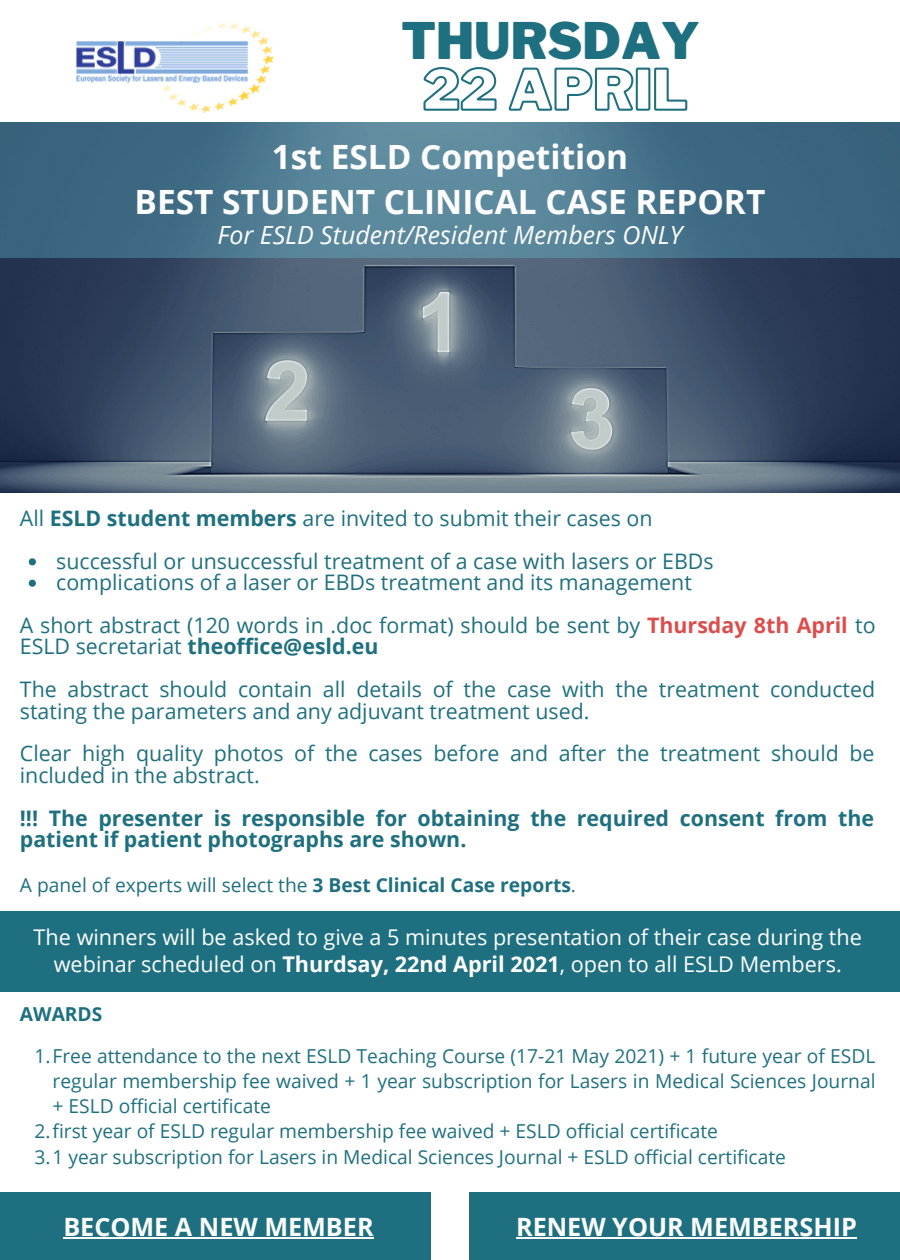
<style>
.page{position:relative;width:900px;height:1260px;background:#fff}
.page>*{position:absolute;margin:0;border:0;box-sizing:border-box;transform-origin:0 0}
.t1{font:900 50px "Libre Franklin";color:#1e7080}
.t2{font:700 33.5px "Open Sans";color:#fdfdfd}
.t3{font:700 25.25px "Open Sans";color:#fdfdfd}
.t4{font:italic 25px "Open Sans";color:#fdfdfd}
.t5{font:21.75px/27.8px "Open Sans";color:#fff;text-align:center}
.t6{font:21.5px/21.5px "Open Sans";color:#1e7080}
.t7{font:700 21.5px/21.5px "Open Sans";color:#1e7080}
.t8{font:19.25px/25.2px "Open Sans";color:#1e7080;text-align:justify}
.t9{font:700 19.25px "Open Sans";color:#1e7080}
.s1{font-weight:700}
.s2{font-weight:700;color:#db4e4d}
</style>
<div class="page">
<img style="left:0;top:258px;width:900px;height:234px">
<img style="left:76px;top:23px;width:198px;height:90px">
<svg style="left:0;top:123px;width:900px;height:135px;background:#48758c"></svg>
<svg style="left:423px;top:67px;width:265px;height:44px"></svg>
<svg style="left:29px;top:558px;width:7px;height:7px"></svg>
<svg style="left:29px;top:580px;width:7px;height:7px"></svg>
<div style="left:0;top:911px;width:900px;height:80px;background:#1e7080"></div>
<div style="left:0;top:1193px;width:430px;height:67px;background:#1e7080"></div>
<hr style="left:63px;top:1238px;width:311px;height:1px;background:#fdfdfd">
<div style="left:469px;top:1193px;width:431px;height:67px;background:#1e7080"></div>
<hr style="left:516px;top:1238px;width:341px;height:1px;background:#fdfdfd">
<p class="t1" style="left:401px;top:10px;width:300px">THURSDAY</p>
<p class="t2" style="left:272px;top:133px;width:358px">1st ESLD Competition</p>
<p class="t2" style="left:135px;top:178px;width:632px">BEST STUDENT CLINICAL CASE REPORT</p>
<p class="t4" style="left:218px;top:217px;width:466px">For ESLD Student/Resident Members ONLY</p>
<p class="t6" style="left:20px;top:507px;width:634px">All <span class="s1">ESLD student members</span> are invited to submit their cases on</p>
<p class="t6" style="left:56px;top:550px;width:659px">successful or unsuccessful treatment of a case with lasers or EBDs</p>
<p class="t6" style="left:56px;top:571px;width:637px">complications of a laser or EBDs treatment and its management</p>
<p class="t6" style="left:20px;top:614px;width:857px">A short abstract (120 words in .doc format) should be sent by <span class="s2">Thursday 8th April</span> to<br>ESLD secretariat <span class="s1">theoffice@esld.eu</span></p>
<p class="t6" style="left:20px;top:678px;width:857px">The abstract should contain all details of the case with the treatment conducted stating the parameters and any adjuvant treatment used.</p>
<p class="t6" style="left:20px;top:742px;width:856px">Clear high quality photos of the cases before and after the treatment should be included in the abstract.</p>
<p class="t7" style="left:20px;top:806px;width:856px">!!! The presenter is responsible for obtaining the required consent from the patient if patient photographs are shown.</p>
<p class="t8" style="left:20px;top:871px;width:558px">A panel of experts will select the <span class="s1">3 Best Clinical Case reports</span>.</p>
<p class="t5" style="left:34px;top:922px;width:830px">The winners will be asked to give a 5 minutes presentation of their case during the webinar scheduled on <span class="s1">Thurdsay, 22nd April 2021</span>, open to all ESLD Members.</p>
<p class="t9" style="left:20px;top:1001px;width:84px">AWARDS</p>
<p class="t8" style="left:53px;top:1042px;width:825px;text-indent:-18px">1.Free attendance to the next ESLD Teaching Course (17-21 May 2021) + 1 future year of ESDL regular membership fee waived + 1 year subscription for Lasers in Medical Sciences Journal + ESLD official certificate</p>
<p class="t8" style="left:35px;top:1118px;width:685px">2.first year of ESLD regular membership fee waived + ESLD official certificate</p>
<p class="t8" style="left:35px;top:1144px;width:753px">3.1 year subscription for Lasers in Medical Sciences Journal + ESLD official certificate</p>
<p class="t3" style="left:63px;top:1209px;width:312px">BECOME A NEW MEMBER</p>
<p class="t3" style="left:516px;top:1209px;width:342px">RENEW YOUR MEMBERSHIP</p>
</div>
